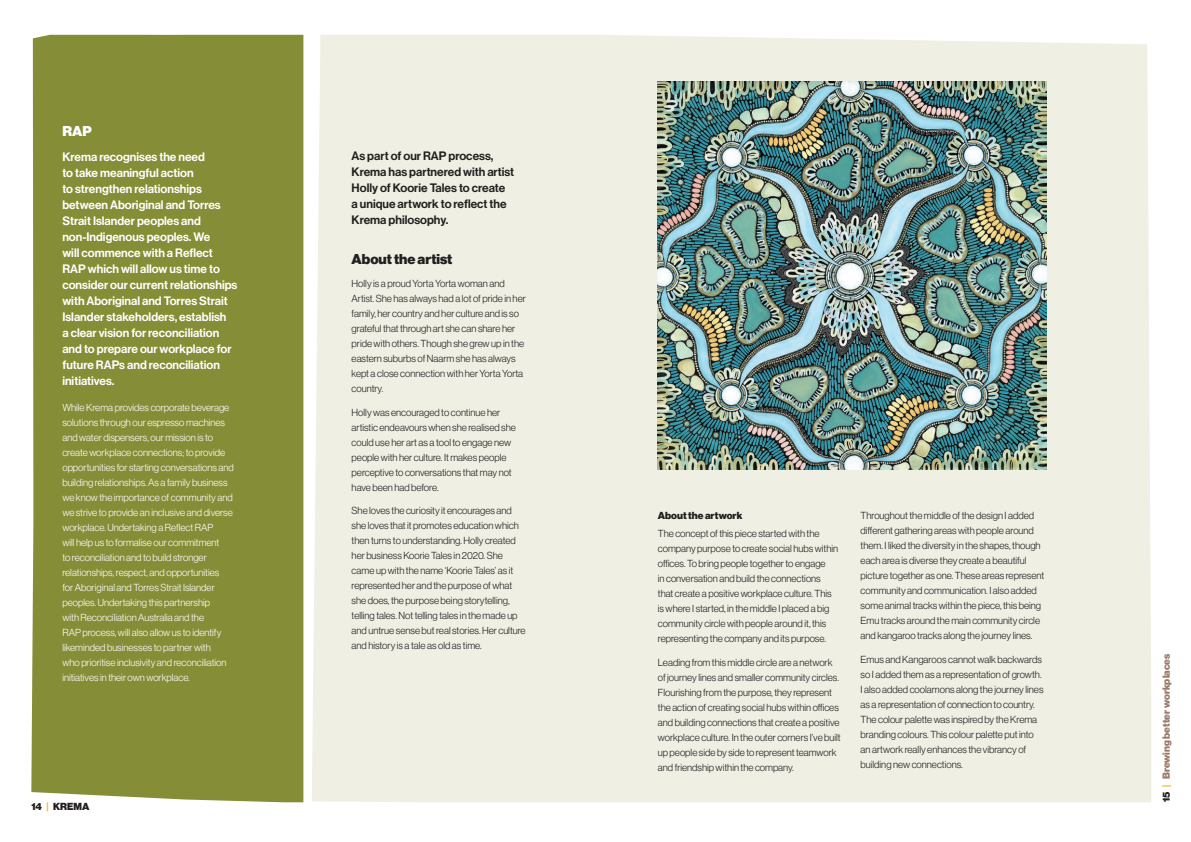
<style>
.page{position:relative;width:1191px;height:842px;background:#fff}
.page>*{position:absolute;margin:0;border:0;box-sizing:border-box;transform-origin:0 0}
.Sub_Header{font:900 14px "Neue Haas Display";color:#231f20}
.Sub_Header-2{font:900 14px "Neue Haas Display";color:#fff}
.Intro_Para{font:12px/16px "N Haas Grotesk DS Pro 65 Md";color:#fff}
.Intro_Para-2{font:12px/16px "N Haas Grotesk DS Pro 65 Md";color:#231f20}
.Copy{font:300 10px/15px "Neue Haas Display";color:#231f20}
.Copy-2{font:300 10px/15px "Neue Haas Display";color:#fff}
.t1{font:900 10px "Neue Haas Display";color:#9b7a67}
.Sub_sub_header{font:900 10px "Neue Haas Display";color:#231f20}
.s1{color:#fcb615}
.s2{color:#231f20}
</style>
<div class="page">
<div style="left:31px;top:35px;width:272px;height:767px;background:#858d36"></div>
<div style="left:312px;top:35px;width:839px;height:767px;background:#efefe3"></div>
<img style="left:658px;top:81px;width:388px;height:389px">
<p class="Sub_Header-2" style="left:62px;top:123px;width:31px">RAP</p>
<p class="Intro_Para" style="left:62px;top:149px;width:176px">Krema recognises the need<br>to take meaningful action<br>to strengthen relationships between Aboriginal and Torres<br>Strait Islander peoples and non-Indigenous peoples. We<br>will commence with a Reflect<br>RAP which will allow us time to consider our current relationships with Aboriginal and Torres Strait<br>Islander stakeholders, establish<br>a clear vision for reconciliation and to prepare our workplace for future RAPs and reconciliation initiatives.</p>
<p class="Copy-2" style="left:62px;top:400px;width:173px">While Krema provides corporate beverage solutions through our espresso machines and water dispensers, our mission is to create workplace connections; to provide opportunities for starting conversations and building relationships. As a family business we know the importance of community and we strive to provide an inclusive and diverse workplace. Undertaking a Reflect RAP<br>will help us to formalise our commitment<br>to reconciliation and to build stronger relationships, respect, and opportunities<br>for Aboriginal and Torres Strait Islander peoples. Undertaking this partnership<br>with Reconciliation Australia and the<br>RAP process, will also allow us to identify likeminded businesses to partner with<br>who prioritise inclusivity and reconciliation initiatives in their own workplace.</p>
<p class="Sub_sub_header" style="left:31px;top:801px;width:60px">14 <span class="s1">|</span> KREMA</p>
<p class="Intro_Para-2" style="left:351px;top:148px;width:164px">As part of our RAP process,<br>Krema has partnered with artist<br>Holly of Koorie Tales to create a unique artwork to reflect the<br>Krema philosophy.</p>
<p class="Sub_Header" style="left:351px;top:251px;width:102px">About the artist</p>
<p class="Copy" style="left:351px;top:276px;width:176px">Holly is a proud Yorta Yorta woman and Artist. She has always had a lot of pride in her family, her country and her culture and is so grateful that through art she can share her pride with others. Though she grew up in the eastern suburbs of Naarm she has always kept a close connection with her Yorta Yorta country.</p>
<p class="Copy" style="left:351px;top:405px;width:166px">Holly was encouraged to continue her artistic endeavours when she realised she could use her art as a tool to engage new people with her culture. It makes people perceptive to conversations that may not have been had before.</p>
<p class="Copy" style="left:351px;top:503px;width:176px">She loves the curiosity it encourages and she loves that it promotes education which then turns to understanding. Holly created her business Koorie Tales in 2020. She came up with the name ‘Koorie Tales’ as it represented her and the purpose of what she does, the purpose being storytelling, telling tales. Not telling tales in the made up and untrue sense but real stories. Her culture and history is a tale as old as time.</p>
<p class="Sub_sub_header" style="left:658px;top:510px;width:86px">About the artwork</p>
<p class="Copy" style="left:658px;top:526px;width:182px">The concept of this piece started with the company purpose to create social hubs within offices. To bring people together to engage<br>in conversation and build the connections that create a positive workplace culture. This is where I started, in the middle I placed a big community circle with people around it, this representing the company and its purpose.</p>
<p class="Copy" style="left:658px;top:655px;width:184px">Leading from this middle circle are a network of journey lines and smaller community circles.<br>Flourishing from the purpose, they represent the action of creating social hubs within offices and building connections that create a positive workplace culture. In the outer corners I’ve built up people side by side to represent teamwork and friendship within the company.</p>
<p class="Copy" style="left:860px;top:508px;width:185px">Throughout the middle of the design I added different gathering areas with people around them. I liked the diversity in the shapes, though each area is diverse they create a beautiful picture together as one. These areas represent community and communication. I also added some animal tracks within the piece, this being Emu tracks around the main community circle and kangaroo tracks along the journey lines.</p>
<p class="Copy" style="left:860px;top:652px;width:184px">Emus and Kangaroos cannot walk backwards so I added them as a representation of growth.<br>I also added coolamons along the journey lines as a representation of connection to country.<br>The colour palette was inspired by the Krema branding colours. This colour palette put into an artwork really enhances the vibrancy of building new connections.</p>
<p class="t1" style="left:1160px;top:802px;width:150px;rotate:-90deg"><span class="s2">15</span> <span class="s1">|</span> Brewing better workplaces</p>
</div>
